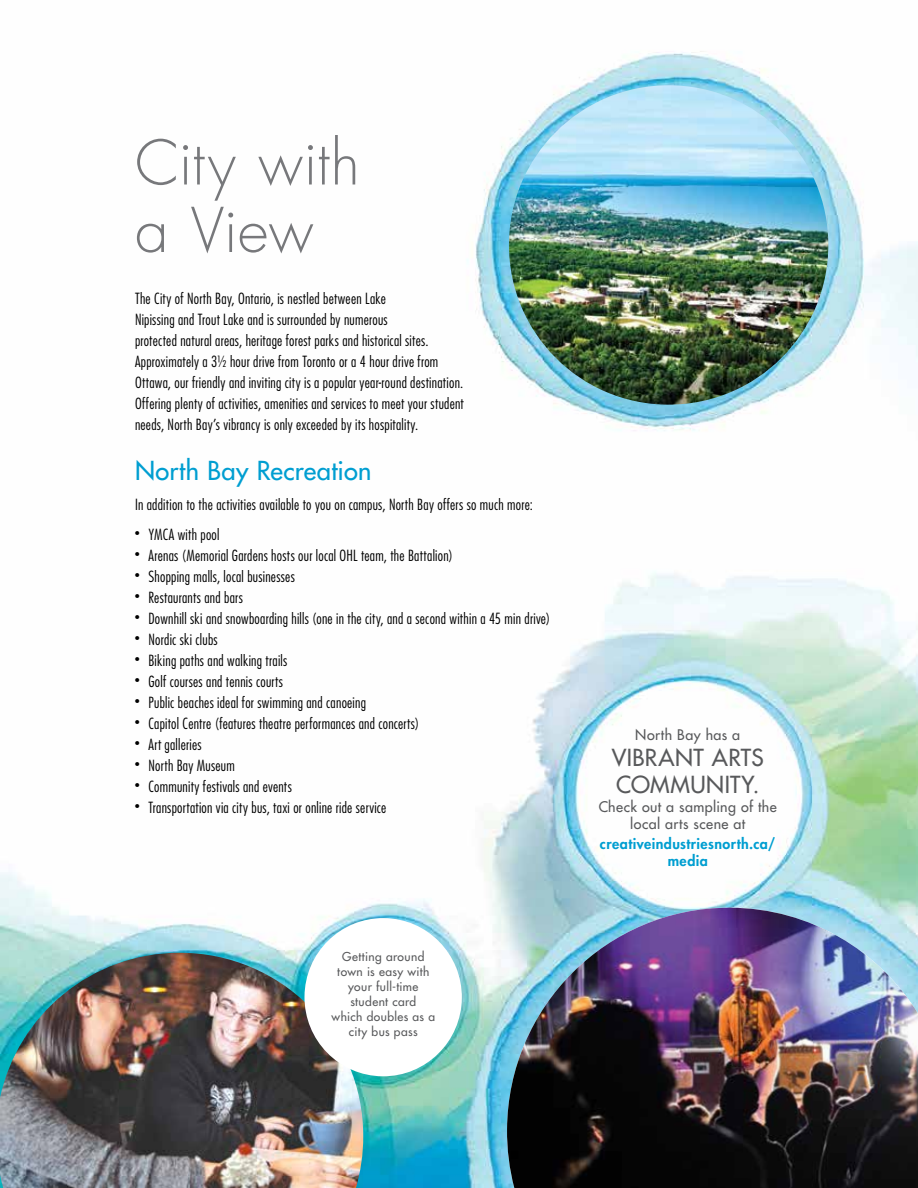
<style>
.page{position:relative;width:918px;height:1188px;background:#fff}
.page>*{position:absolute;margin:0;border:0;box-sizing:border-box;transform-origin:0 0}
.Big_Grey_Head{font:300 60px/67.5px "Futura Std";color:#77787b}
.Title_Subhead{font:500 25.5px "Futura Std";letter-spacing:.01em;color:#009ed1}
.t1{font:500 22.95px/26.1px "Futura Std";letter-spacing:.015em;color:#58595b}
.Bullet_list_no_space{font:300 condensed 15px "Futura Std";letter-spacing:.015em;color:#000}
.Paragraph_space_afte{font:300 condensed 15px/21px "Futura Std";letter-spacing:.015em;color:#000}
.t2{font:500 14.25px/17.1px "Futura Std";letter-spacing:.03em;color:#58595b;text-align:center}
.t3{font:800 14.25px/17.1px "Futura Std";letter-spacing:.03em;color:#009ed1;text-align:center}
.Bubble_larger_text{font:500 12px/15px "Futura Std";letter-spacing:.035em;color:#58595b;text-align:center}
.s1{font-size:10.5px}
</style>
<div class="page">
<img style="left:0;top:51px;width:918px;height:1137px">
<img style="left:0;top:953px;width:363px;height:235px">
<img style="left:507px;top:908px;width:411px;height:280px">
<img style="left:509px;top:85px;width:319px;height:320px;border-radius:160px">
<div style="left:304px;top:918px;width:158px;height:159px;background:#fff;border-radius:50%"></div>
<h1 class="Big_Grey_Head" style="left:135px;top:131px;width:226px">City with a View</h1>
<p class="Paragraph_space_afte" style="left:135px;top:288px;width:330px">The City of North Bay, Ontario, is nestled between Lake<br>Nipissing and Trout Lake and is surrounded by numerous<br>protected natural areas, heritage forest parks and historical sites.<br>Approximately a 3½ hour drive from Toronto or a 4 hour drive from Ottawa, our friendly and inviting city is a popular year-round destination.<br>Offering plenty of activities, amenities and services to meet your student needs, North Bay’s vibrancy is only exceeded by its hospitality.</p>
<h2 class="Title_Subhead" style="left:135px;top:455px;width:238px">North Bay Recreation</h2>
<p class="Paragraph_space_afte" style="left:135px;top:494px;width:399px">In addition to the activities available to you on campus, North Bay offers so much more:</p>
<p class="Bullet_list_no_space" style="left:135px;top:525px;width:86px"><span class="s1">•</span> YMCA with pool</p>
<p class="Bullet_list_no_space" style="left:135px;top:546px;width:320px"><span class="s1">•</span> Arenas (Memorial Gardens hosts our local OHL team, the Battalion)</p>
<p class="Bullet_list_no_space" style="left:135px;top:567px;width:161px"><span class="s1">•</span> Shopping malls, local businesses</p>
<p class="Bullet_list_no_space" style="left:135px;top:588px;width:109px"><span class="s1">•</span> Restaurants and bars</p>
<p class="Bullet_list_no_space" style="left:135px;top:609px;width:417px"><span class="s1">•</span> Downhill ski and snowboarding hills (one in the city, and a second within a 45 min drive)</p>
<p class="Bullet_list_no_space" style="left:135px;top:630px;width:84px"><span class="s1">•</span> Nordic ski clubs</p>
<p class="Bullet_list_no_space" style="left:135px;top:651px;width:154px"><span class="s1">•</span> Biking paths and walking trails</p>
<p class="Bullet_list_no_space" style="left:135px;top:672px;width:150px"><span class="s1">•</span> Golf courses and tennis courts</p>
<p class="Bullet_list_no_space" style="left:135px;top:693px;width:233px"><span class="s1">•</span> Public beaches ideal for swimming and canoeing</p>
<p class="Bullet_list_no_space" style="left:135px;top:714px;width:286px"><span class="s1">•</span> Capitol Centre (features theatre performances and concerts)</p>
<p class="Bullet_list_no_space" style="left:135px;top:735px;width:68px"><span class="s1">•</span> Art galleries</p>
<p class="Bullet_list_no_space" style="left:135px;top:756px;width:101px"><span class="s1">•</span> North Bay Museum</p>
<p class="Bullet_list_no_space" style="left:135px;top:777px;width:158px"><span class="s1">•</span> Community festivals and events</p>
<p class="Bullet_list_no_space" style="left:135px;top:798px;width:253px"><span class="s1">•</span> Transportation via city bus, taxi or online ride service</p>
<p class="Bubble_larger_text" style="left:332px;top:949px;width:105px">Getting around town is easy with your full-time student card<br>which doubles as a city bus pass</p>
<p class="t2" style="left:635px;top:726px;width:107px">North Bay has a</p>
<p class="t1" style="left:612px;top:745px;width:153px">VIBRANT ARTS<br>COMMUNITY.</p>
<p class="t2" style="left:599px;top:798px;width:180px">Check out a sampling of the local arts scene at</p>
<p class="t3" style="left:600px;top:835px;width:177px">creativeindustriesnorth.ca/ media</p>
</div>
